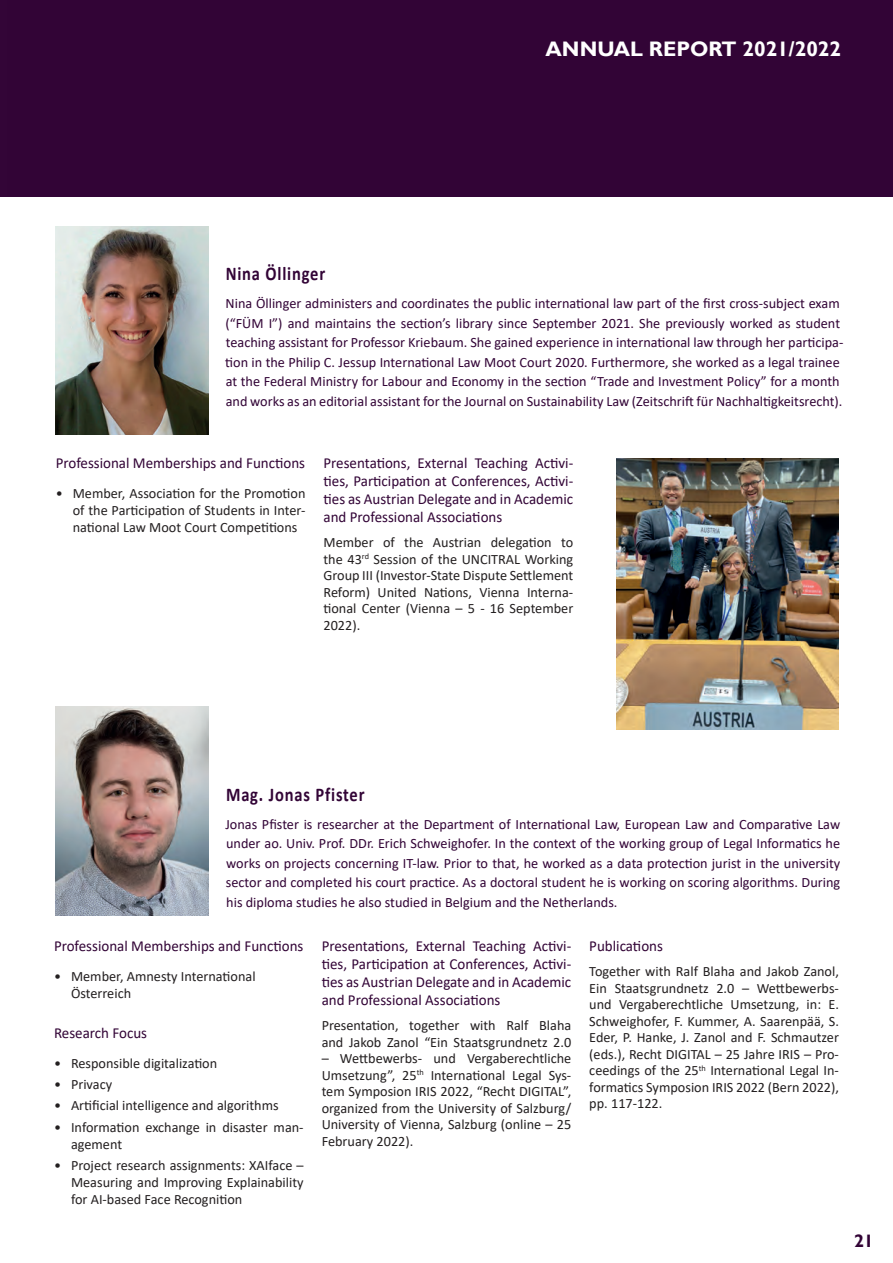
<style>
.page{position:relative;width:893px;height:1263px;background:#fff}
.page>*{position:absolute;margin:0;border:0;box-sizing:border-box;transform-origin:0 0}
.t1{font:700 21px "Gill Sans";color:#fff}
.t2{font:700 19.5px "Calibri";letter-spacing:.05em;color:#320436;scale:.85 1}
.t3{font:700 18px "Gill Sans";color:#320436}
.t4{font:15.3px/18px "Calibri";color:#320436;text-align:justify}
.t5{font:14.25px/16.5px "Calibri";color:#231f20;text-align:justify}
.t6{font:14.25px/19.5px "Calibri";color:#320436}
</style>
<div class="page">
<div style="left:0;top:0;width:893px;height:197px;background:#320436"></div>
<img style="left:55px;top:226px;width:153px;height:209px">
<img style="left:55px;top:707px;width:154px;height:208px">
<img style="left:617px;top:458px;width:222px;height:271px">
<h1 class="t1" style="left:546px;top:36px;width:297px">ANNUAL REPORT 2021/2022</h1>
<h2 class="t2" style="left:226px;top:260px;width:119px">Nina Öllinger</h2>
<p class="t6" style="left:225px;top:293px;width:620px">Nina Öllinger administers and coordinates the public international law part of the first cross-subject exam (“FÜM I”) and maintains the section’s library since September 2021. She previously worked as student teaching assistant for Professor Kriebaum. She gained experience in international law through her participa&shy;tion in the Philip C. Jessup International Law Moot Court 2020. Furthermore, she worked as a legal trainee at the Federal Ministry for Labour and Economy in the section “Trade and Investment Policy” for a month and works as an editorial assistant for the Journal on Sustainability Law (Zeitschrift für Nachhaltigkeitsrecht).</p>
<p class="t4" style="left:56px;top:454px;width:251px">Professional Memberships and Functions</p>
<p class="t5" style="left:73px;top:484px;width:234px;line-height:17.1px;text-indent:-17px">• Member, Association for the Promotion of the Participation of Students in Inter&shy;national Law Moot Court Competitions</p>
<p class="t4" style="left:323px;top:454px;width:251px">Presentations, External Teaching Activi&shy;ties, Participation at Conferences, Activi&shy;ties as Austrian Delegate and in Academic and Professional Associations</p>
<p class="t5" style="left:323px;top:534px;width:251px">Member of the Austrian delegation to the 43<sup>rd</sup> Session of the UNCITRAL Working Group III (Investor-State Dispute Settlement Reform) United Nations, Vienna Interna&shy;tional Center (Vienna – 5 - 16 September 2022).</p>
<h2 class="t2" style="left:226px;top:780px;width:164px">Mag. Jonas Pfister</h2>
<p class="t6" style="left:225px;top:814px;width:616px;text-align:justify">Jonas Pfister is researcher at the Department of International Law, European Law and Comparative Law under ao. Univ. Prof. DDr. Erich Schweighofer. In the context of the working group of Legal Informatics he works on projects concerning IT-law. Prior to that, he worked as a data protection jurist in the university sector and completed his court practice. As a doctoral student he is working on scoring algorithms. During his diploma studies he also studied in Belgium and the Netherlands.</p>
<p class="t4" style="left:54px;top:937px;width:251px">Professional Memberships and Functions</p>
<p class="t5" style="left:71px;top:968px;width:186px;line-height:17.1px;text-indent:-17px">• Member, Amnesty International<br>Österreich</p>
<p class="t4" style="left:54px;top:1023px;width:95px">Research Focus</p>
<p class="t5" style="left:54px;top:1054px;width:165px">• Responsible digitalization</p>
<p class="t5" style="left:54px;top:1075px;width:60px">• Privacy</p>
<p class="t5" style="left:54px;top:1097px;width:226px">• Artificial intelligence and algorithms</p>
<p class="t5" style="left:71px;top:1118px;width:234px;line-height:17.1px;text-indent:-17px">• Information exchange in disaster man&shy;agement</p>
<p class="t5" style="left:71px;top:1156px;width:234px;line-height:17.1px;text-indent:-17px">• Project research assignments: XAIface – Measuring and Improving Explainability for AI-based Face Recognition</p>
<p class="t4" style="left:322px;top:937px;width:251px">Presentations, External Teaching Activi&shy;ties, Participation at Conferences, Activi&shy;ties as Austrian Delegate and in Academic and Professional Associations</p>
<p class="t5" style="left:322px;top:1017px;width:251px">Presentation, together with Ralf Blaha and Jakob Zanol “Ein Staatsgrundnetz 2.0</p>
<p class="t5" style="left:322px;top:1050px;width:251px">– Wettbewerbs- und Vergaberechtliche Umsetzung”, 25<sup>th</sup> International Legal Sys&shy;tem Symposion IRIS 2022, “Recht DIGITAL”, organized from the University of Salzburg/ University of Vienna, Salzburg (online – 25<br>February 2022).</p>
<p class="t4" style="left:589px;top:937px;width:75px">Publications</p>
<p class="t5" style="left:589px;top:963px;width:251px">Together with Ralf Blaha and Jakob Zanol, Ein Staatsgrundnetz 2.0 – Wettbewerbs&shy;und Vergaberechtliche Umsetzung, in: E.<br>Schweighofer, F. Kummer, A. Saarenpää, S.<br>Eder, P. Hanke, J. Zanol and F. Schmautzer (eds.), Recht DIGITAL – 25 Jahre IRIS – Pro&shy;ceedings of the 25<sup>th</sup> International Legal In&shy;formatics Symposion IRIS 2022 (Bern 2022), pp. 117-122.</p>
<p class="t3" style="left:854px;top:1230px;width:21px">21</p>
</div>
